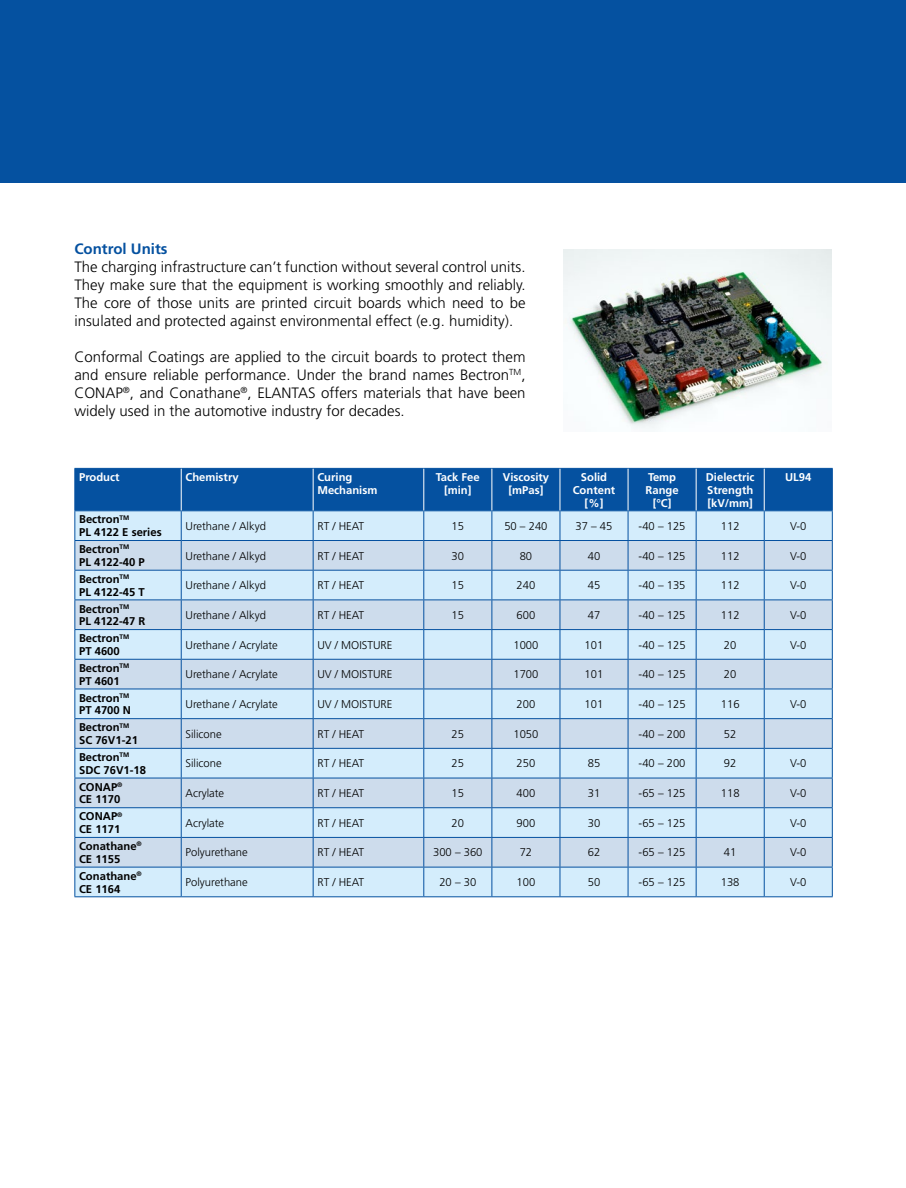
<style>
.page{position:relative;width:906px;height:1188px;background:#fff}
.page>*{position:absolute;margin:0;border:0;box-sizing:border-box;transform-origin:0 0}
.t1{font:300 15px/18px "Frutiger LT Std";color:#000;text-align:justify}
.t2{font:700 15px "Frutiger LT Std";color:#0551a0}
.t3{font:300 11.25px "Frutiger LT Std";color:#000}
.t4{font:700 11.25px/12.8px "Frutiger LT Std";color:#000}
.t5{font:700 11.25px/12.8px "Frutiger LT Std";color:#fff;text-align:center}
</style>
<div class="page">
<div style="left:0;top:0;width:905px;height:183px;background:#0551a0"></div>
<img style="left:563px;top:249px;width:268px;height:180px">
<svg style="left:74px;top:468px;width:758px;height:428px;background:#b4d0e8"></svg>
<hr style="left:74px;top:896px;width:107px;height:1px;background:#0551a0">
<hr style="left:181px;top:896px;width:132px;height:1px;background:#0551a0">
<hr style="left:313px;top:896px;width:110px;height:1px;background:#0551a0">
<hr style="left:423px;top:896px;width:68px;height:1px;background:#0551a0">
<hr style="left:491px;top:896px;width:69px;height:1px;background:#0551a0">
<hr style="left:560px;top:896px;width:68px;height:1px;background:#0551a0">
<hr style="left:628px;top:896px;width:68px;height:1px;background:#0551a0">
<hr style="left:696px;top:896px;width:68px;height:1px;background:#0551a0">
<hr style="left:764px;top:896px;width:68px;height:1px;background:#0551a0">
<hr style="left:181px;top:469px;width:1px;height:41px;background:#fff">
<hr style="left:313px;top:469px;width:1px;height:41px;background:#fff">
<hr style="left:423px;top:469px;width:1px;height:41px;background:#fff">
<hr style="left:491px;top:469px;width:1px;height:41px;background:#fff">
<hr style="left:559px;top:469px;width:1px;height:41px;background:#fff">
<hr style="left:627px;top:469px;width:1px;height:41px;background:#fff">
<hr style="left:695px;top:469px;width:1px;height:41px;background:#fff">
<hr style="left:763px;top:469px;width:1px;height:41px;background:#fff">
<h1 class="t2" style="left:74px;top:240px;width:95px">Control Units</h1>
<p class="t1" style="left:74px;top:258px;width:452px">The charging infrastructure can’t function without several control units.<br>They make sure that the equipment is working smoothly and reliably.<br>The core of those units are printed circuit boards which need to be insulated and protected against environmental effect (e.g. humidity).</p>
<p class="t1" style="left:74px;top:348px;width:452px">Conformal Coatings are applied to the circuit boards to protect them and ensure reliable performance. Under the brand names Bectron<sup>TM</sup>, CONAP<sup>®</sup>, and Conathane<sup>®</sup>, ELANTAS offers materials that have been widely used in the automotive industry for decades.</p>
<p class="t5" style="left:79px;top:471px;width:42px">Product</p>
<p class="t5" style="left:185px;top:471px;width:55px">Chemistry</p>
<p class="t5" style="left:317px;top:471px;width:61px;text-align:left">Curing<br>Mechanism</p>
<p class="t5" style="left:436px;top:471px;width:45px">Tack Fee [min]</p>
<p class="t5" style="left:502px;top:471px;width:48px">Viscosity [mPas]</p>
<p class="t5" style="left:572px;top:471px;width:44px">Solid<br>Content [%]</p>
<p class="t5" style="left:645px;top:471px;width:35px">Temp<br>Range [°C]</p>
<p class="t5" style="left:705px;top:471px;width:50px;text-align:justify">Dielectric Strength [kV/mm]</p>
<p class="t5" style="left:785px;top:471px;width:28px">UL94</p>
<p class="t4" style="left:79px;top:513px;width:84px">Bectron<sup>TM<br></sup>PL 4122 E series</p>
<p class="t3" style="left:185px;top:520px;width:82px">Urethane / Alkyd</p>
<p class="t3" style="left:317px;top:520px;width:48px">RT / HEAT</p>
<p class="t3" style="left:451px;top:520px;width:14px">15</p>
<p class="t3" style="left:504px;top:520px;width:45px">50 – 240</p>
<p class="t3" style="left:575px;top:520px;width:38px">37 – 45</p>
<p class="t3" style="left:638px;top:520px;width:48px">-40 – 125</p>
<p class="t3" style="left:720px;top:520px;width:20px">112</p>
<p class="t3" style="left:790px;top:520px;width:18px">V-0</p>
<p class="t4" style="left:79px;top:543px;width:67px">Bectron<sup>TM<br></sup>PL 4122-40 P</p>
<p class="t3" style="left:185px;top:549px;width:82px">Urethane / Alkyd</p>
<p class="t3" style="left:317px;top:549px;width:48px">RT / HEAT</p>
<p class="t3" style="left:451px;top:549px;width:14px">30</p>
<p class="t3" style="left:519px;top:549px;width:14px">80</p>
<p class="t3" style="left:587px;top:549px;width:14px">40</p>
<p class="t3" style="left:638px;top:549px;width:48px">-40 – 125</p>
<p class="t3" style="left:720px;top:549px;width:20px">112</p>
<p class="t3" style="left:790px;top:549px;width:18px">V-0</p>
<p class="t4" style="left:79px;top:573px;width:67px">Bectron<sup>TM<br></sup>PL 4122-45 T</p>
<p class="t3" style="left:185px;top:579px;width:82px">Urethane / Alkyd</p>
<p class="t3" style="left:317px;top:579px;width:48px">RT / HEAT</p>
<p class="t3" style="left:451px;top:579px;width:14px">15</p>
<p class="t3" style="left:516px;top:579px;width:20px">240</p>
<p class="t3" style="left:587px;top:579px;width:14px">45</p>
<p class="t3" style="left:638px;top:579px;width:48px">-40 – 135</p>
<p class="t3" style="left:720px;top:579px;width:20px">112</p>
<p class="t3" style="left:790px;top:579px;width:18px">V-0</p>
<p class="t4" style="left:79px;top:602px;width:68px">Bectron<sup>TM<br></sup>PL 4122-47 R</p>
<p class="t3" style="left:185px;top:609px;width:82px">Urethane / Alkyd</p>
<p class="t3" style="left:317px;top:609px;width:48px">RT / HEAT</p>
<p class="t3" style="left:451px;top:609px;width:14px">15</p>
<p class="t3" style="left:516px;top:609px;width:20px">600</p>
<p class="t3" style="left:587px;top:609px;width:14px">47</p>
<p class="t3" style="left:638px;top:609px;width:48px">-40 – 125</p>
<p class="t3" style="left:720px;top:609px;width:20px">112</p>
<p class="t3" style="left:790px;top:609px;width:18px">V-0</p>
<p class="t4" style="left:79px;top:632px;width:52px">Bectron<sup>TM<br></sup>PT 4600</p>
<p class="t3" style="left:185px;top:638px;width:94px">Urethane / Acrylate</p>
<p class="t3" style="left:317px;top:638px;width:77px">UV / MOISTURE</p>
<p class="t3" style="left:513px;top:638px;width:27px">1000</p>
<p class="t3" style="left:584px;top:638px;width:20px">101</p>
<p class="t3" style="left:638px;top:638px;width:48px">-40 – 125</p>
<p class="t3" style="left:723px;top:638px;width:14px">20</p>
<p class="t3" style="left:790px;top:638px;width:18px">V-0</p>
<p class="t4" style="left:79px;top:662px;width:52px">Bectron<sup>TM<br></sup>PT 4601</p>
<p class="t3" style="left:185px;top:668px;width:94px">Urethane / Acrylate</p>
<p class="t3" style="left:317px;top:668px;width:77px">UV / MOISTURE</p>
<p class="t3" style="left:513px;top:668px;width:27px">1700</p>
<p class="t3" style="left:584px;top:668px;width:20px">101</p>
<p class="t3" style="left:638px;top:668px;width:48px">-40 – 125</p>
<p class="t3" style="left:723px;top:668px;width:14px">20</p>
<p class="t4" style="left:79px;top:691px;width:53px">Bectron<sup>TM<br></sup>PT 4700 N</p>
<p class="t3" style="left:185px;top:698px;width:94px">Urethane / Acrylate</p>
<p class="t3" style="left:317px;top:698px;width:77px">UV / MOISTURE</p>
<p class="t3" style="left:516px;top:698px;width:20px">200</p>
<p class="t3" style="left:584px;top:698px;width:20px">101</p>
<p class="t3" style="left:638px;top:698px;width:48px">-40 – 125</p>
<p class="t3" style="left:720px;top:698px;width:20px">116</p>
<p class="t3" style="left:790px;top:698px;width:18px">V-0</p>
<p class="t4" style="left:79px;top:721px;width:60px">Bectron<sup>TM<br></sup>SC 76V1-21</p>
<p class="t3" style="left:185px;top:727px;width:38px">Silicone</p>
<p class="t3" style="left:317px;top:727px;width:48px">RT / HEAT</p>
<p class="t3" style="left:451px;top:727px;width:14px">25</p>
<p class="t3" style="left:513px;top:727px;width:27px">1050</p>
<p class="t3" style="left:638px;top:727px;width:48px">-40 – 200</p>
<p class="t3" style="left:723px;top:727px;width:14px">52</p>
<p class="t4" style="left:79px;top:751px;width:68px">Bectron<sup>TM<br></sup>SDC 76V1-18</p>
<p class="t3" style="left:185px;top:757px;width:38px">Silicone</p>
<p class="t3" style="left:317px;top:757px;width:48px">RT / HEAT</p>
<p class="t3" style="left:451px;top:757px;width:14px">25</p>
<p class="t3" style="left:516px;top:757px;width:20px">250</p>
<p class="t3" style="left:587px;top:757px;width:14px">85</p>
<p class="t3" style="left:638px;top:757px;width:48px">-40 – 200</p>
<p class="t3" style="left:723px;top:757px;width:14px">92</p>
<p class="t3" style="left:790px;top:757px;width:18px">V-0</p>
<p class="t4" style="left:79px;top:780px;width:45px">CONAP<sup>®<br></sup>CE 1170</p>
<p class="t3" style="left:185px;top:787px;width:40px">Acrylate</p>
<p class="t3" style="left:317px;top:787px;width:48px">RT / HEAT</p>
<p class="t3" style="left:451px;top:787px;width:14px">15</p>
<p class="t3" style="left:516px;top:787px;width:20px">400</p>
<p class="t3" style="left:587px;top:787px;width:14px">31</p>
<p class="t3" style="left:638px;top:787px;width:48px">-65 – 125</p>
<p class="t3" style="left:720px;top:787px;width:20px">118</p>
<p class="t3" style="left:790px;top:787px;width:18px">V-0</p>
<p class="t4" style="left:79px;top:810px;width:45px">CONAP<sup>®<br></sup>CE 1171</p>
<p class="t3" style="left:185px;top:817px;width:40px">Acrylate</p>
<p class="t3" style="left:317px;top:817px;width:48px">RT / HEAT</p>
<p class="t3" style="left:451px;top:817px;width:14px">20</p>
<p class="t3" style="left:516px;top:817px;width:20px">900</p>
<p class="t3" style="left:587px;top:817px;width:14px">30</p>
<p class="t3" style="left:638px;top:817px;width:48px">-65 – 125</p>
<p class="t3" style="left:789px;top:817px;width:18px">V-0</p>
<p class="t4" style="left:79px;top:840px;width:64px">Conathane<sup>®<br></sup>CE 1155</p>
<p class="t3" style="left:185px;top:846px;width:64px">Polyurethane</p>
<p class="t3" style="left:317px;top:846px;width:48px">RT / HEAT</p>
<p class="t3" style="left:433px;top:846px;width:51px">300 – 360</p>
<p class="t3" style="left:519px;top:846px;width:14px">72</p>
<p class="t3" style="left:587px;top:846px;width:14px">62</p>
<p class="t3" style="left:638px;top:846px;width:48px">-65 – 125</p>
<p class="t3" style="left:723px;top:846px;width:14px">41</p>
<p class="t3" style="left:789px;top:846px;width:18px">V-0</p>
<p class="t4" style="left:79px;top:870px;width:64px">Conathane<sup>®<br></sup>CE 1164</p>
<p class="t3" style="left:185px;top:876px;width:64px">Polyurethane</p>
<p class="t3" style="left:317px;top:876px;width:48px">RT / HEAT</p>
<p class="t3" style="left:439px;top:876px;width:38px">20 – 30</p>
<p class="t3" style="left:516px;top:876px;width:20px">100</p>
<p class="t3" style="left:587px;top:876px;width:14px">50</p>
<p class="t3" style="left:638px;top:876px;width:48px">-65 – 125</p>
<p class="t3" style="left:720px;top:876px;width:20px">138</p>
<p class="t3" style="left:789px;top:876px;width:18px">V-0</p>
</div>
